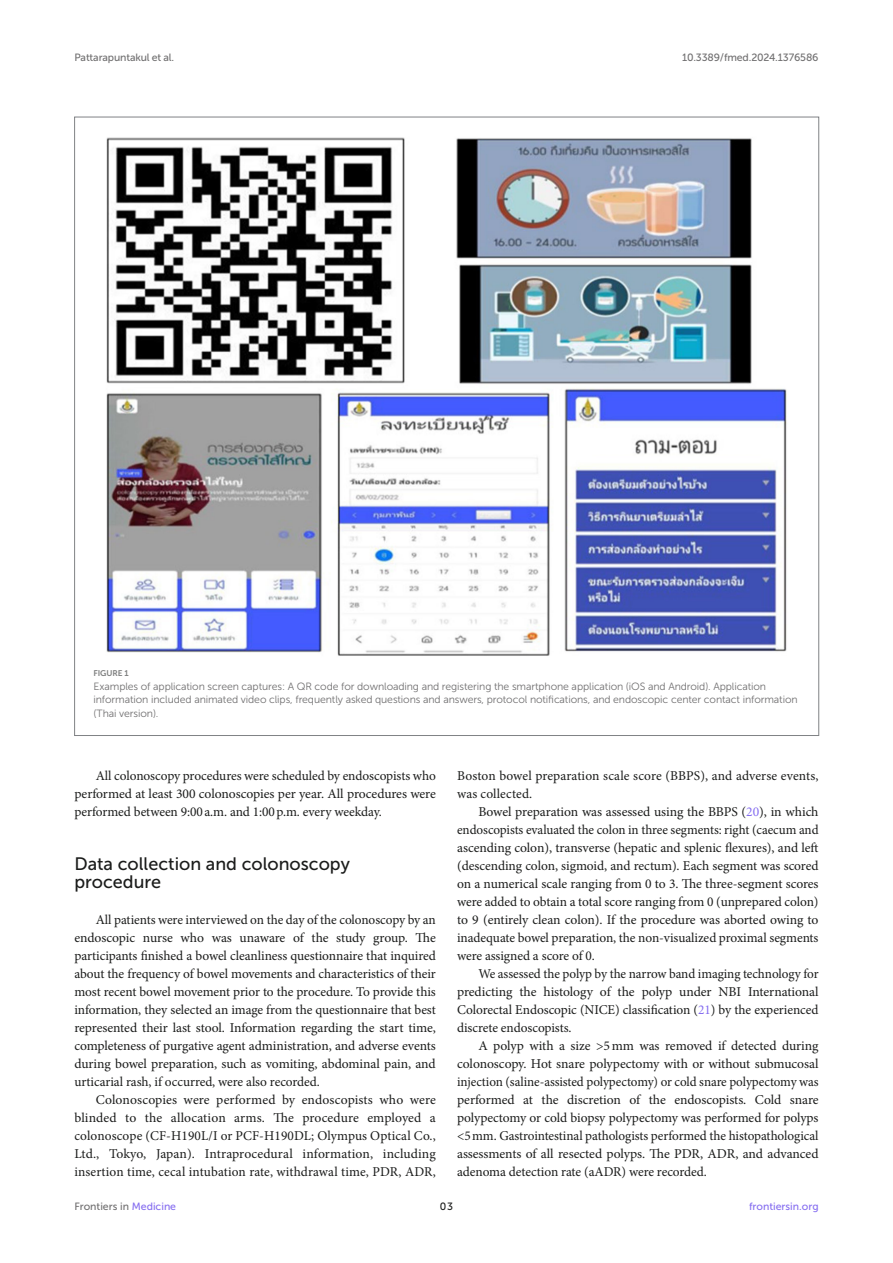
<style>
.page{position:relative;width:893px;height:1263px;background:#fff}
.page>*{position:absolute;margin:0;border:0;box-sizing:border-box;transform-origin:0 0}
.HEAD_2{font:18px/18px "Museo Sans 500";color:#1b1c1b}
.TEXT{font:13.5px/18px "Minion Pro";letter-spacing:-.005em;color:#1b1c1b;text-align:justify}
.TEXT_FLUSH{font:13.5px/18px "Minion Pro";letter-spacing:-.005em;color:#1b1c1b;text-align:justify}
.FIG_LEG{font:10.5px/13.5px "Museo Sans 300";letter-spacing:-.01em;color:#706f70}
.t1{font:10.5px "Museo Sans 500";letter-spacing:-.015em;color:#706f70}
.t2{font:10.5px "Museo Sans 500";color:#856df0}
.t3{font:10.5px "Museo Sans 500";color:#1b1c1b}
.FIG_HD{font:8.25px "Museo Sans 700";letter-spacing:-.01em;color:#7e7f7f}
.s1{color:#856df0}
</style>
<div class="page">
<img style="left:106px;top:137px;width:681px;height:519px">
<p class="t1" style="left:74px;top:51px;width:101px">Pattarapuntakul et al.</p>
<p class="t1" style="left:682px;top:51px;width:138px">10.3389/fmed.2024.1376586</p>
<p class="FIG_HD" style="left:94px;top:669px;width:37px">FIGURE 1</p>
<p class="FIG_LEG" style="left:94px;top:679px;width:706px">Examples of application screen captures: A QR code for downloading and registering the smartphone application (iOS and Android). Application information included animated video clips, frequently asked questions and answers, protocol notifications, and endoscopic center contact information (Thai version).</p>
<p class="TEXT" style="left:74px;top:767px;width:363px;text-indent:21px">All colonoscopy procedures were scheduled by endoscopists who performed at least 300 colonoscopies per year. All procedures were performed between 9:00a.m. and 1:00p.m. every weekday.</p>
<p class="HEAD_2" style="left:74px;top:855px;width:277px">Data collection and colonoscopy procedure</p>
<p class="TEXT_FLUSH" style="left:74px;top:911px;width:363px;text-indent:21px">All patients were interviewed on the day of the colonoscopy by an endoscopic nurse who was unaware of the study group. The participants finished a bowel cleanliness questionnaire that inquired about the frequency of bowel movements and characteristics of their most recent bowel movement prior to the procedure. To provide this information, they selected an image from the questionnaire that best represented their last stool. Information regarding the start time, completeness of purgative agent administration, and adverse events during bowel preparation, such as vomiting, abdominal pain, and urticarial rash, if occurred, were also recorded.</p>
<p class="TEXT" style="left:74px;top:1091px;width:363px;text-indent:21px">Colonoscopies were performed by endoscopists who were blinded to the allocation arms. The procedure employed a colonoscope (CF-H190L/I or PCF-H190DL; Olympus Optical Co., Ltd., Tokyo, Japan). Intraprocedural information, including insertion time, cecal intubation rate, withdrawal time, PDR, ADR,</p>
<p class="TEXT" style="left:457px;top:767px;width:363px">Boston bowel preparation scale score (BBPS), and adverse events, was collected.</p>
<p class="TEXT" style="left:457px;top:803px;width:363px;text-indent:21px">Bowel preparation was assessed using the BBPS (<span class="s1">20</span>), in which endoscopists evaluated the colon in three segments: right (caecum and ascending colon), transverse (hepatic and splenic flexures), and left (descending colon, sigmoid, and rectum). Each segment was scored on a numerical scale ranging from 0 to 3. The three-segment scores were added to obtain a total score ranging from 0 (unprepared colon) to 9 (entirely clean colon). If the procedure was aborted owing to inadequate bowel preparation, the non-visualized proximal segments were assigned a score of 0.</p>
<p class="TEXT" style="left:457px;top:965px;width:363px;text-indent:21px">We assessed the polyp by the narrow band imaging technology for predicting the histology of the polyp under NBI International Colorectal Endoscopic (NICE) classification (<span class="s1">21</span>) by the experienced discrete endoscopists.</p>
<p class="TEXT" style="left:457px;top:1037px;width:363px;text-indent:21px">A polyp with a size &gt;5mm was removed if detected during colonoscopy. Hot snare polypectomy with or without submucosal injection (saline-assisted polypectomy) or cold snare polypectomy was performed at the discretion of the endoscopists. Cold snare polypectomy or cold biopsy polypectomy was performed for polyps &lt;5mm. Gastrointestinal pathologists performed the histopathological assessments of all resected polyps. The PDR, ADR, and advanced adenoma detection rate (aADR) were recorded.</p>
<p class="t1" style="left:74px;top:1200px;width:103px">Frontiers in <span class="s1">Medicine</span></p>
<p class="t3" style="left:440px;top:1200px;width:15px">03</p>
<p class="t2" style="left:749px;top:1200px;width:71px">frontiersin.org</p>
</div>
